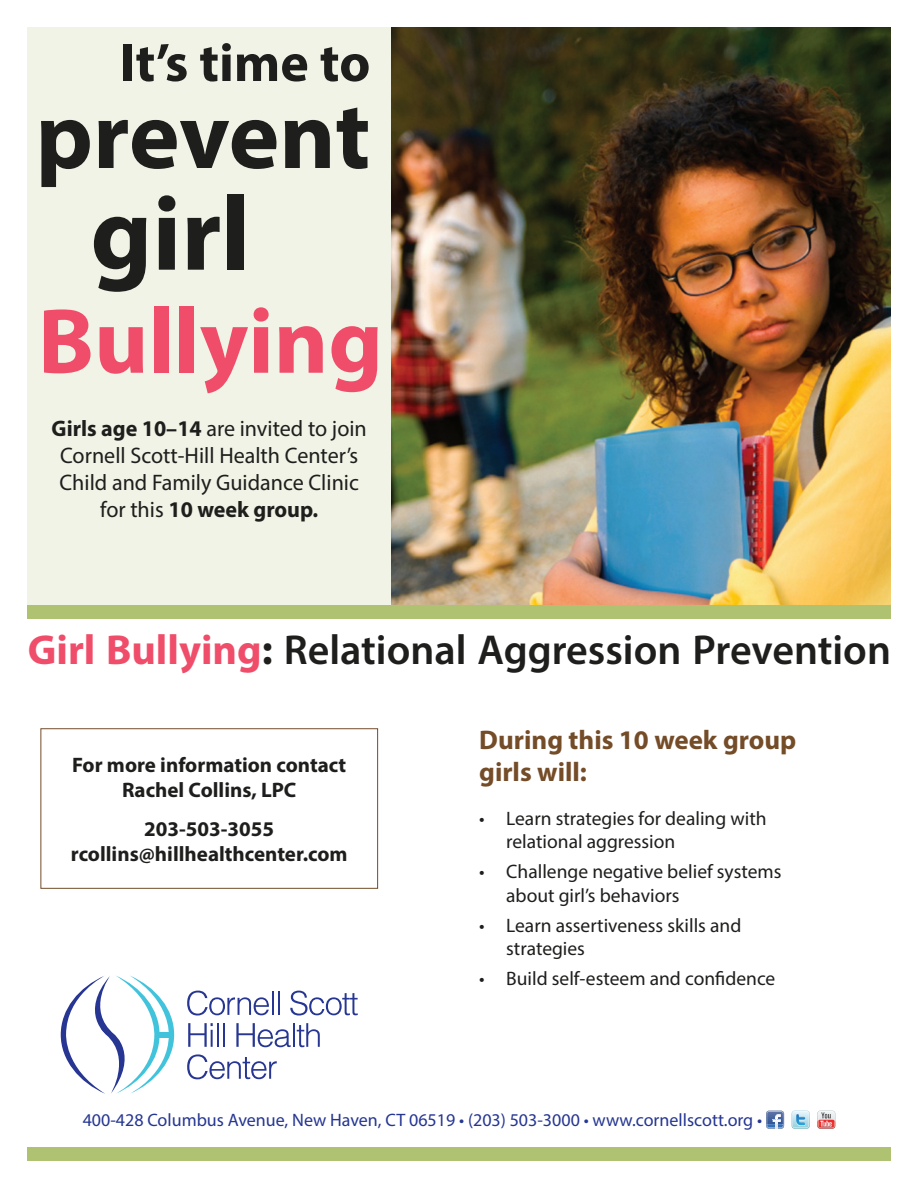
<style>
.page{position:relative;width:918px;height:1188px;background:#fff}
.page>*{position:absolute;margin:0;border:0;box-sizing:border-box;transform-origin:0 0}
.t1{font:700 105.9px "Myriad Pro";color:#1e1e1d}
.t2{font:700 96.15px "Myriad Pro";letter-spacing:-.005em;color:#1e1e1d}
.t3{font:700 93.15px "Myriad Pro";color:#ef4d69}
.t4{font:700 54px "Myriad Pro";color:#1e1e1d}
.t5{font:600 42px "Myriad Pro";color:#1e1e1d}
.t6{font:700 27px/32.4px "Myriad Pro";color:#744c28}
.t7{font:22.5px/27px "Myriad Pro";color:#1e1e1d;text-align:center}
.t8{font:700 21px/25.2px "Myriad Pro";color:#1e1e1d;text-align:center}
.t9{font:19.5px/23.4px "Myriad Pro";color:#1e1e1d}
.t10{font:18px "Myriad Pro";color:#263692}
.s1{font-weight:700}
.s2{font-weight:700;color:#ef4d69}
</style>
<div class="page">
<div style="left:27px;top:27px;width:365px;height:579px;background:#f0f3e5"></div>
<div style="left:40px;top:728px;width:338px;height:161px;border:1px solid #744c28"></div>
<svg style="left:61px;top:976px;width:113px;height:118px"></svg>
<svg style="left:187px;top:991px;width:82px;height:25px"></svg>
<hr style="left:272px;top:991px;width:2px;height:24px;background:#263692">
<hr style="left:278px;top:991px;width:2px;height:24px;background:#263692">
<svg style="left:290px;top:991px;width:68px;height:25px"></svg>
<svg style="left:188px;top:1023px;width:25px;height:24px"></svg>
<hr style="left:217px;top:1023px;width:2px;height:24px;background:#263692">
<hr style="left:223px;top:1023px;width:2px;height:24px;background:#263692">
<svg style="left:236px;top:1023px;width:55px;height:24px"></svg>
<hr style="left:293px;top:1023px;width:2px;height:24px;background:#263692">
<svg style="left:297px;top:1023px;width:23px;height:24px"></svg>
<svg style="left:187px;top:1054px;width:90px;height:25px"></svg>
<svg style="left:766px;top:1111px;width:19px;height:18px"></svg>
<img style="left:767px;top:1111px;width:17px;height:3px">
<svg style="left:792px;top:1111px;width:18px;height:18px"></svg>
<svg style="left:817px;top:1111px;width:18px;height:18px"></svg>
<div style="left:27px;top:1148px;width:864px;height:13px;background:#aec271"></div>
<img style="left:392px;top:27px;width:499px;height:579px">
<div style="left:27px;top:606px;width:864px;height:13px;background:#aec271"></div>
<h3 class="t4" style="left:120px;top:28px;width:252px">It’s time to</h3>
<h2 class="t2" style="left:36px;top:73px;width:336px">prevent</h2>
<h1 class="t1" style="left:90px;top:165px;width:161px">girl</h1>
<h3 class="t3" style="left:38px;top:281px;width:347px">Bullying</h3>
<p class="t7" style="left:52px;top:415px;width:317px"><span class="s1">Girls age 10–14</span> are invited to join<br>Cornell Scott-Hill Health Center’s<br>Child and Family Guidance Clinic for this <span class="s1">10 week group.</span></p>
<h3 class="t5" style="left:28px;top:623px;width:865px"><span class="s2">Girl Bullying</span><span class="s1">:</span> Relational Aggression Prevention</h3>
<p class="t8" style="left:72px;top:751px;width:276px">For more information contact<br>Rachel Collins, LPC</p>
<p class="t8" style="left:71px;top:815px;width:278px">203-503-3055 rcollins@hillhealthcenter.com</p>
<h3 class="t6" style="left:479px;top:722px;width:319px">During this 10 week group girls will:</h3>
<p class="t9" style="left:506px;top:806px;width:262px;text-indent:-27px">• Learn strategies for dealing with relational aggression</p>
<p class="t9" style="left:506px;top:860px;width:277px;text-indent:-27px">• Challenge negative belief systems about girl’s behaviors</p>
<p class="t9" style="left:506px;top:913px;width:237px;text-indent:-27px">• Learn assertiveness skills and strategies</p>
<p class="t9" style="left:479px;top:967px;width:298px">• Build self-esteem and confidence</p>
<p class="t10" style="left:83px;top:1109px;width:681px">400-428 Columbus Avenue, New Haven, CT 06519 • (203) 503-3000 • www.cornellscott.org •</p>
</div>
